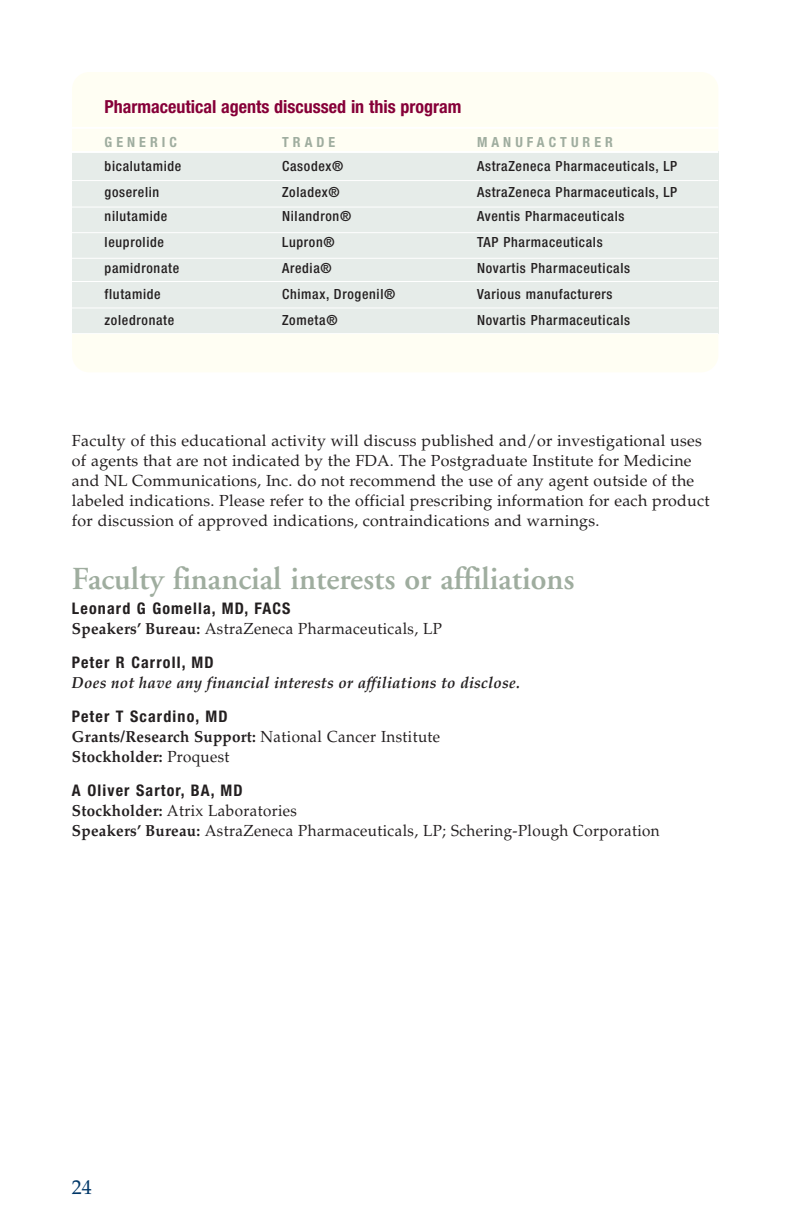
<style>
.page{position:relative;width:792px;height:1224px;background:#fff}
.page>*{position:absolute;margin:0;border:0;box-sizing:border-box;transform-origin:0 0}
.t1{font:600 32px "Adobe Garamond";color:#9fad9f}
.t2{font:20px "Palatino";color:#003768}
.t3{font:700 condensed 18px "Helvetica Neue";color:#860038}
.t4{font:16px/20px "Palatino";letter-spacing:.015em;color:#231f20}
.t5{font:16px/20px "Palatino";letter-spacing:.015em;color:#231f20;scale:.95 1}
.t6{font:700 condensed 16px "Helvetica Neue";letter-spacing:.07em;color:#231f20}
.t7{font:700 16px/20px "Palatino";letter-spacing:.015em;color:#231f20;scale:.95 1}
.t8{font:italic 700 16px "Palatino";letter-spacing:.015em;color:#231f20;scale:.95 1}
.t9{font:500 condensed 14px "Helvetica Neue";letter-spacing:.05em;color:#231f20}
.t10{font:700 condensed 14px "Helvetica Neue";letter-spacing:.29em;color:#9fad9f}
.s1{font-weight:700}
.s2{font-weight:400}
</style>
<div class="page">
<div style="left:72px;top:72px;width:646px;height:300px;background:#fffef3;border-radius:17px"></div>
<div style="left:72px;top:152px;width:646px;height:182px;background:#e6ece9"></div>
<hr style="left:72px;top:180px;width:646px;height:1px;background:#fff">
<hr style="left:72px;top:207px;width:646px;height:1px;background:#fff">
<hr style="left:72px;top:232px;width:646px;height:1px;background:#fff">
<hr style="left:72px;top:258px;width:646px;height:1px;background:#fff">
<hr style="left:72px;top:151px;width:646px;height:2px;background:#fff">
<hr style="left:72px;top:127px;width:646px;height:2px;background:#fff">
<hr style="left:72px;top:281px;width:646px;height:1px;background:#fff">
<hr style="left:72px;top:307px;width:646px;height:1px;background:#fff">
<hr style="left:72px;top:333px;width:646px;height:1px;background:#fff">
<p class="t3" style="left:105px;top:100px;width:358px">Pharmaceutical agents discussed in this program</p>
<p class="t10" style="left:105px;top:137px;width:74px">GENERIC</p>
<p class="t10" style="left:282px;top:137px;width:55px">TRADE</p>
<p class="t10" style="left:477px;top:137px;width:137px">MANUFACTURER</p>
<p class="t9" style="left:105px;top:161px;width:78px">bicalutamide</p>
<p class="t9" style="left:282px;top:161px;width:63px">Casodex®</p>
<p class="t9" style="left:477px;top:161px;width:202px">AstraZeneca Pharmaceuticals, LP</p>
<p class="t9" style="left:105px;top:187px;width:56px">goserelin</p>
<p class="t9" style="left:282px;top:187px;width:59px">Zoladex®</p>
<p class="t9" style="left:477px;top:187px;width:202px">AstraZeneca Pharmaceuticals, LP</p>
<p class="t9" style="left:105px;top:211px;width:64px">nilutamide</p>
<p class="t9" style="left:282px;top:211px;width:71px">Nilandron®</p>
<p class="t9" style="left:477px;top:211px;width:149px">Aventis Pharmaceuticals</p>
<p class="t9" style="left:105px;top:237px;width:61px">leuprolide</p>
<p class="t9" style="left:282px;top:237px;width:54px">Lupron®</p>
<p class="t9" style="left:477px;top:237px;width:127px">TAP Pharmaceuticals</p>
<p class="t9" style="left:105px;top:263px;width:76px">pamidronate</p>
<p class="t9" style="left:282px;top:263px;width:51px">Aredia®</p>
<p class="t9" style="left:477px;top:263px;width:155px">Novartis Pharmaceuticals</p>
<p class="t9" style="left:105px;top:289px;width:58px">flutamide</p>
<p class="t9" style="left:282px;top:289px;width:115px">Chimax, Drogenil®</p>
<p class="t9" style="left:477px;top:289px;width:137px">Various manufacturers</p>
<p class="t9" style="left:105px;top:315px;width:71px">zoledronate</p>
<p class="t9" style="left:282px;top:315px;width:57px">Zometa®</p>
<p class="t9" style="left:477px;top:315px;width:155px">Novartis Pharmaceuticals</p>
<p class="t4" style="left:72px;top:432px;width:639px">Faculty of this educational activity will discuss published and/or investigational uses of agents that are not indicated by the FDA. The Postgraduate Institute for Medicine and NL Communications, Inc. do not recommend the use of any agent outside of the labeled indications. Please refer to the official prescribing information for each product for discussion of approved indications, contraindications and warnings.</p>
<h1 class="t1" style="left:72px;top:566px;width:504px">Faculty financial interests or affiliations</h1>
<p class="t6" style="left:72px;top:603px;width:220px">Leonard G Gomella, MD, FACS</p>
<p class="t5" style="left:72px;top:621px;width:391px"><span class="s1">Speakers’ Bureau:</span> AstraZeneca Pharmaceuticals, LP</p>
<p class="t6" style="left:72px;top:657px;width:143px">Peter R Carroll, MD</p>
<p class="t8" style="left:72px;top:677px;width:473px">Does not have any financial interests or affiliations to disclose.</p>
<p class="t6" style="left:72px;top:711px;width:157px">Peter T Scardino, MD</p>
<p class="t7" style="left:72px;top:729px;width:389px">Grants/Research Support: <span class="s2">National Cancer Institute<br></span>Stockholder: <span class="s2">Proquest</span></p>
<p class="t6" style="left:72px;top:785px;width:172px">A Oliver Sartor, BA, MD</p>
<p class="t5" style="left:72px;top:803px;width:620px"><span class="s1">Stockholder:</span> Atrix Laboratories<br><span class="s1">Speakers’ Bureau:</span> AstraZeneca Pharmaceuticals, LP; Schering-Plough Corporation</p>
<p class="t2" style="left:72px;top:1179px;width:21px">24</p>
</div>
